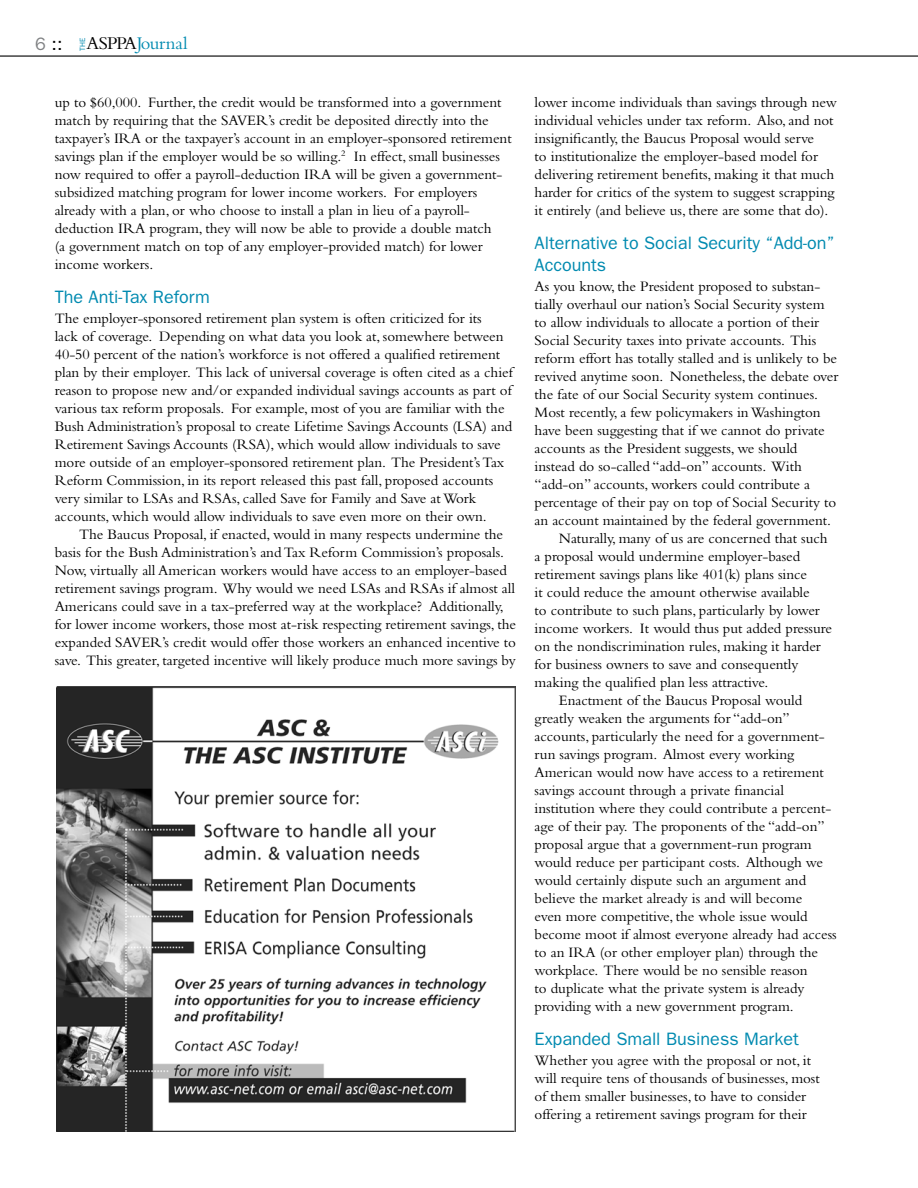
<style>
.page{position:relative;width:918px;height:1188px;background:#fff}
.page>*{position:absolute;margin:0;border:0;box-sizing:border-box;transform-origin:0 0}
.t1{font:18.6px "Bembo";letter-spacing:-.01em;color:#008ab0}
.t2{font:18px/22.5px "Franklin Gothic";color:#008ab0}
.t3{font:18px "Franklin Gothic";color:#000}
.t4{font:15px/18px "Bembo";letter-spacing:-.005em;color:#000}
.t5{font:7.65px "Franklin Gothic";color:#008ab0}
.s1{color:#000}
</style>
<div class="page">
<hr style="left:0;top:55px;width:918px;height:2px;background:#000">
<img style="left:56px;top:686px;width:459px;height:446px">
<p class="t3" style="left:52px;top:33px;width:12px">::</p>
<p class="t5" style="left:78px;top:51px;width:15px;rotate:-90deg">THE</p>
<p class="t1" style="left:86px;top:33px;width:103px"><span class="s1">ASPPA</span>Journal</p>
<p class="t4" style="left:55px;top:93px;width:459px">up to $60,000. Further, the credit would be transformed into a government match by requiring that the SAVER’s credit be deposited directly into the taxpayer’s IRA or the taxpayer’s account in an employer-sponsored retirement savings plan if the employer would be so willing.<sup>2</sup> In effect, small businesses now required to offer a payroll-deduction IRA will be given a government&shy;subsidized matching program for lower income workers. For employers already with a plan, or who choose to install a plan in lieu of a payroll&shy;deduction IRA program, they will now be able to provide a double match<br>(a government match on top of any employer-provided match) for lower income workers.</p>
<p class="t2" style="left:55px;top:285px;width:157px">The Anti-Tax Reform</p>
<p class="t4" style="left:55px;top:309px;width:460px">The employer-sponsored retirement plan system is often criticized for its<br>lack of coverage. Depending on what data you look at, somewhere between 40-50 percent of the nation’s workforce is not offered a qualified retirement plan by their employer. This lack of universal coverage is often cited as a chief reason to propose new and/or expanded individual savings accounts as part of various tax reform proposals. For example, most of you are familiar with the Bush Administration’s proposal to create Lifetime Savings Accounts (LSA) and Retirement Savings Accounts (RSA), which would allow individuals to save more outside of an employer-sponsored retirement plan. The President’s Tax Reform Commission, in its report released this past fall, proposed accounts very similar to LSAs and RSAs, called Save for Family and Save at Work accounts, which would allow individuals to save even more on their own.</p>
<p class="t4" style="left:55px;top:525px;width:463px;text-indent:24px">The Baucus Proposal, if enacted, would in many respects undermine the basis for the Bush Administration’s and Tax Reform Commission’s proposals.<br>Now, virtually all American workers would have access to an employer-based retirement savings program. Why would we need LSAs and RSAs if almost all Americans could save in a tax-preferred way at the workplace? Additionally, for lower income workers, those most at-risk respecting retirement savings, the expanded SAVER’s credit would offer those workers an enhanced incentive to save. This greater, targeted incentive will likely produce much more savings by</p>
<p class="t4" style="left:535px;top:93px;width:304px">lower income individuals than savings through new individual vehicles under tax reform. Also, and not insignificantly, the Baucus Proposal would serve<br>to institutionalize the employer-based model for delivering retirement benefits, making it that much harder for critics of the system to suggest scrapping it entirely (and believe us, there are some that do).</p>
<p class="t2" style="left:535px;top:231px;width:302px">Alternative to Social Security “Add-on”<br>Accounts</p>
<p class="t4" style="left:535px;top:277px;width:287px">As you know, the President proposed to substan-</p>
<p class="t4" style="left:535px;top:295px;width:292px">tially overhaul our nation’s Social Security system</p>
<p class="t4" style="left:535px;top:313px;width:286px">to allow individuals to allocate a portion of their</p>
<p class="t4" style="left:535px;top:331px;width:283px">Social Security taxes into private accounts. This</p>
<p class="t4" style="left:535px;top:349px;width:304px">reform effort has totally stalled and is unlikely to be</p>
<p class="t4" style="left:535px;top:367px;width:305px">revived anytime soon. Nonetheless, the debate over</p>
<p class="t4" style="left:535px;top:385px;width:285px">the fate of our Social Security system continues.</p>
<p class="t4" style="left:535px;top:403px;width:288px">Most recently, a few policymakers in Washington</p>
<p class="t4" style="left:535px;top:421px;width:292px">have been suggesting that if we cannot do private</p>
<p class="t4" style="left:535px;top:439px;width:264px">accounts as the President suggests, we should</p>
<p class="t4" style="left:535px;top:457px;width:269px">instead do so-called “add-on” accounts. With</p>
<p class="t4" style="left:535px;top:475px;width:277px">“add-on” accounts, workers could contribute a</p>
<p class="t4" style="left:535px;top:493px;width:303px">percentage of their pay on top of Social Security to</p>
<p class="t4" style="left:535px;top:511px;width:298px">an account maintained by the federal government.</p>
<p class="t4" style="left:559px;top:529px;width:270px">Naturally, many of us are concerned that such</p>
<p class="t4" style="left:535px;top:547px;width:267px">a proposal would undermine employer-based</p>
<p class="t4" style="left:535px;top:565px;width:274px">retirement savings plans like 401(k) plans since</p>
<p class="t4" style="left:535px;top:583px;width:277px">it could reduce the amount otherwise available</p>
<p class="t4" style="left:535px;top:601px;width:287px">to contribute to such plans, particularly by lower</p>
<p class="t4" style="left:535px;top:619px;width:299px">income workers. It would thus put added pressure</p>
<p class="t4" style="left:535px;top:637px;width:288px">on the nondiscrimination rules, making it harder</p>
<p class="t4" style="left:535px;top:655px;width:265px">for business owners to save and consequently</p>
<p class="t4" style="left:535px;top:673px;width:235px">making the qualified plan less attractive.</p>
<p class="t4" style="left:559px;top:691px;width:245px">Enactment of the Baucus Proposal would</p>
<p class="t4" style="left:535px;top:709px;width:257px">greatly weaken the arguments for “add-on”</p>
<p class="t4" style="left:535px;top:727px;width:292px">accounts, particularly the need for a government-</p>
<p class="t4" style="left:535px;top:745px;width:261px">run savings program. Almost every working</p>
<p class="t4" style="left:535px;top:763px;width:291px">American would now have access to a retirement</p>
<p class="t4" style="left:535px;top:781px;width:251px">savings account through a private financial</p>
<p class="t4" style="left:535px;top:799px;width:298px">institution where they could contribute a percent-</p>
<p class="t4" style="left:535px;top:817px;width:292px">age of their pay. The proponents of the “add-on”</p>
<p class="t4" style="left:535px;top:835px;width:279px">proposal argue that a government-run program</p>
<p class="t4" style="left:535px;top:853px;width:290px">would reduce per participant costs. Although we</p>
<p class="t4" style="left:535px;top:871px;width:273px">would certainly dispute such an argument and</p>
<p class="t4" style="left:535px;top:889px;width:269px">believe the market already is and will become</p>
<p class="t4" style="left:535px;top:907px;width:275px">even more competitive, the whole issue would</p>
<p class="t4" style="left:535px;top:925px;width:304px">become moot if almost everyone already had access</p>
<p class="t4" style="left:535px;top:943px;width:285px">to an IRA (or other employer plan) through the</p>
<p class="t4" style="left:535px;top:961px;width:274px">workplace. There would be no sensible reason</p>
<p class="t4" style="left:535px;top:979px;width:271px">to duplicate what the private system is already</p>
<p class="t4" style="left:535px;top:997px;width:261px">providing with a new government program.</p>
<p class="t2" style="left:535px;top:1027px;width:266px">Expanded Small Business Market</p>
<p class="t4" style="left:535px;top:1051px;width:287px">Whether you agree with the proposal or not, it will require tens of thousands of businesses, most of them smaller businesses, to have to consider offering a retirement savings program for their</p>
</div>
